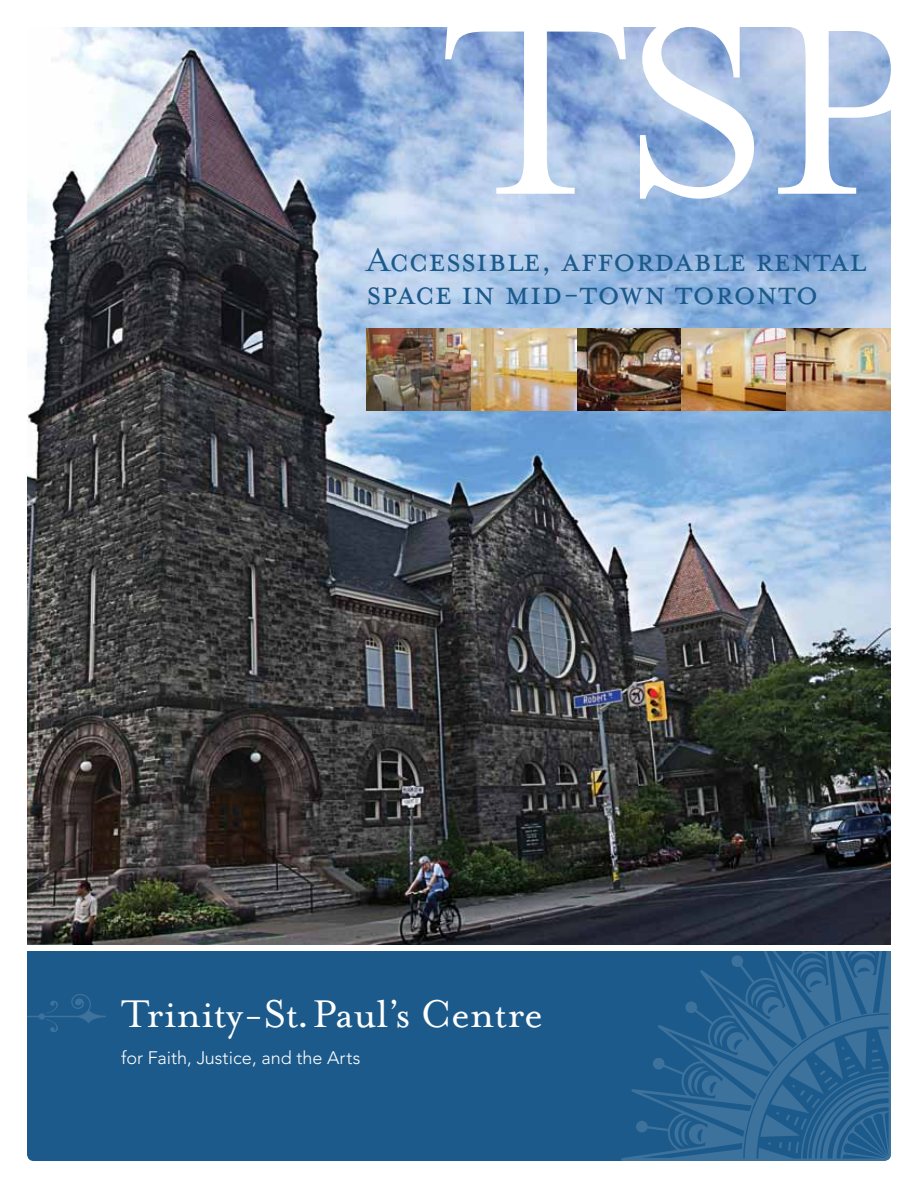
<style>
.page{position:relative;width:918px;height:1188px;background:#fff}
.page>*{position:absolute;margin:0;border:0;box-sizing:border-box;transform-origin:0 0}
.t1{font:289.05px "Mrs Eaves Roman";color:#fff}
.t2{font:44.4px "Mrs Eaves Roman";color:#fff}
.t3{font:37.5px "Mrs Eaves Small Caps";color:#1c5a8b}
.t4{font:300 18px "Avenir";color:#fff}
</style>
<div class="page">
<div style="left:27px;top:930px;width:864px;height:231px;background:#1c5a8b;border-radius:7px"></div>
<svg style="left:621px;top:951px;width:270px;height:210px"></svg>
<img style="left:27px;top:27px;width:864px;height:918px">
<svg style="left:27px;top:994px;width:79px;height:38px"></svg>
<div style="left:27px;top:945px;width:864px;height:6px;background:#fff"></div>
<img style="left:366px;top:328px;width:525px;height:82px">
<h1 class="t1" style="left:443px;top:-49px;width:482px">TSP</h1>
<p class="t3" style="left:366px;top:240px;width:501px">Accessible, affordable rental</p>
<p class="t3" style="left:366px;top:273px;width:453px">space in mid-town toronto</p>
<p class="t2" style="left:121px;top:990px;width:423px">Trinity-St.Paul’s Centre</p>
<p class="t4" style="left:121px;top:1047px;width:241px">for Faith, Justice, and the Arts</p>
</div>
